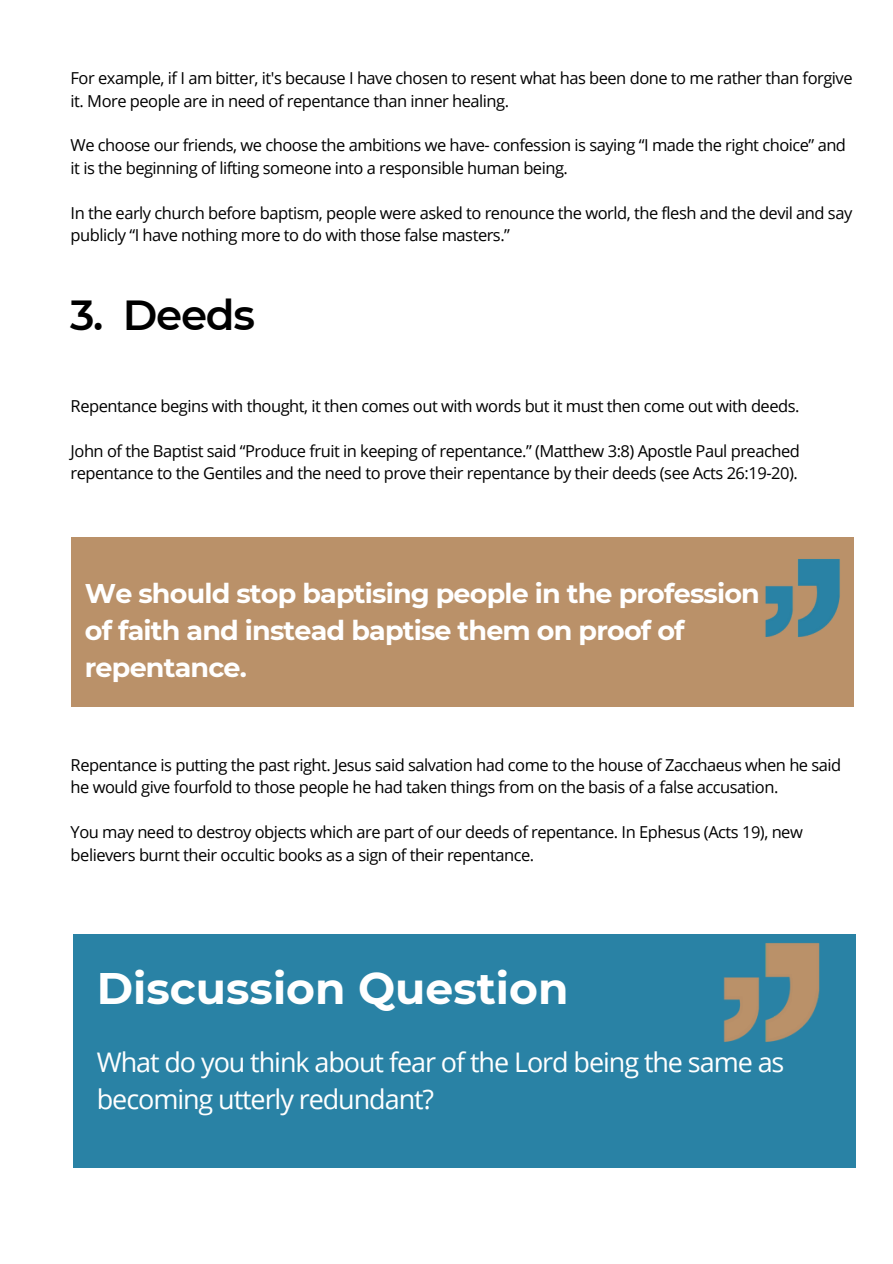
<style>
.page{position:relative;width:893px;height:1264px;background:#fff}
.page>*{position:absolute;margin:0;border:0;box-sizing:border-box;transform-origin:0 0}
.t1{font:700 44.1px "Montserrat";color:#fff}
.t2{font:600 42px "Montserrat";letter-spacing:-.03em;color:#000}
.t3{font:700 27px/37px "Montserrat";letter-spacing:-.03em;color:#fff}
.t4{font:27px/37px "Open Sans";letter-spacing:-.04em;color:#fff}
.t5{font:16.5px/22.5px "Open Sans";letter-spacing:-.03em;color:#000}
</style>
<div class="page">
<div style="left:71px;top:537px;width:782px;height:170px;background:#ba9169"></div>
<div style="left:73px;top:934px;width:782px;height:234px;background:#2982a5"></div>
<img style="left:723px;top:943px;width:97px;height:99px">
<img style="left:765px;top:559px;width:75px;height:78px">
<p class="t5" style="left:71px;top:66px;width:783px">For example, if I am bitter, it's because I have chosen to resent what has been done to me rather than forgive it. More people are in need of repentance than inner healing.</p>
<p class="t5" style="left:71px;top:134px;width:776px">We choose our friends, we choose the ambitions we have- confession is saying “I made the right choice” and it is the beginning of lifting someone into a responsible human being.</p>
<p class="t5" style="left:71px;top:201px;width:783px">In the early church before baptism, people were asked to renounce the world, the flesh and the devil and say publicly “I have nothing more to do with those false masters.”</p>
<p class="t2" style="left:70px;top:289px;width:187px">3. Deeds</p>
<p class="t5" style="left:71px;top:394px;width:730px">Repentance begins with thought, it then comes out with words but it must then come out with deeds.</p>
<p class="t5" style="left:71px;top:439px;width:730px">John of the Baptist said “Produce fruit in keeping of repentance.” (Matthew 3:8) Apostle Paul preached repentance to the Gentiles and the need to prove their repentance by their deeds (see Acts 26:19-20).</p>
<p class="t3" style="left:85px;top:574px;width:676px">We should stop baptising people in the profession of faith and instead baptise them on proof of repentance.</p>
<p class="t5" style="left:71px;top:753px;width:772px">Repentance is putting the past right. Jesus said salvation had come to the house of Zacchaeus when he said he would give fourfold to those people he had taken things from on the basis of a false accusation.</p>
<p class="t5" style="left:71px;top:820px;width:733px">You may need to destroy objects which are part of our deeds of repentance. In Ephesus (Acts 19), new believers burnt their occultic books as a sign of their repentance.</p>
<p class="t1" style="left:97px;top:961px;width:473px">Discussion Question</p>
<p class="t4" style="left:97px;top:1042px;width:689px">What do you think about fear of the Lord being the same as becoming utterly redundant?</p>
</div>
